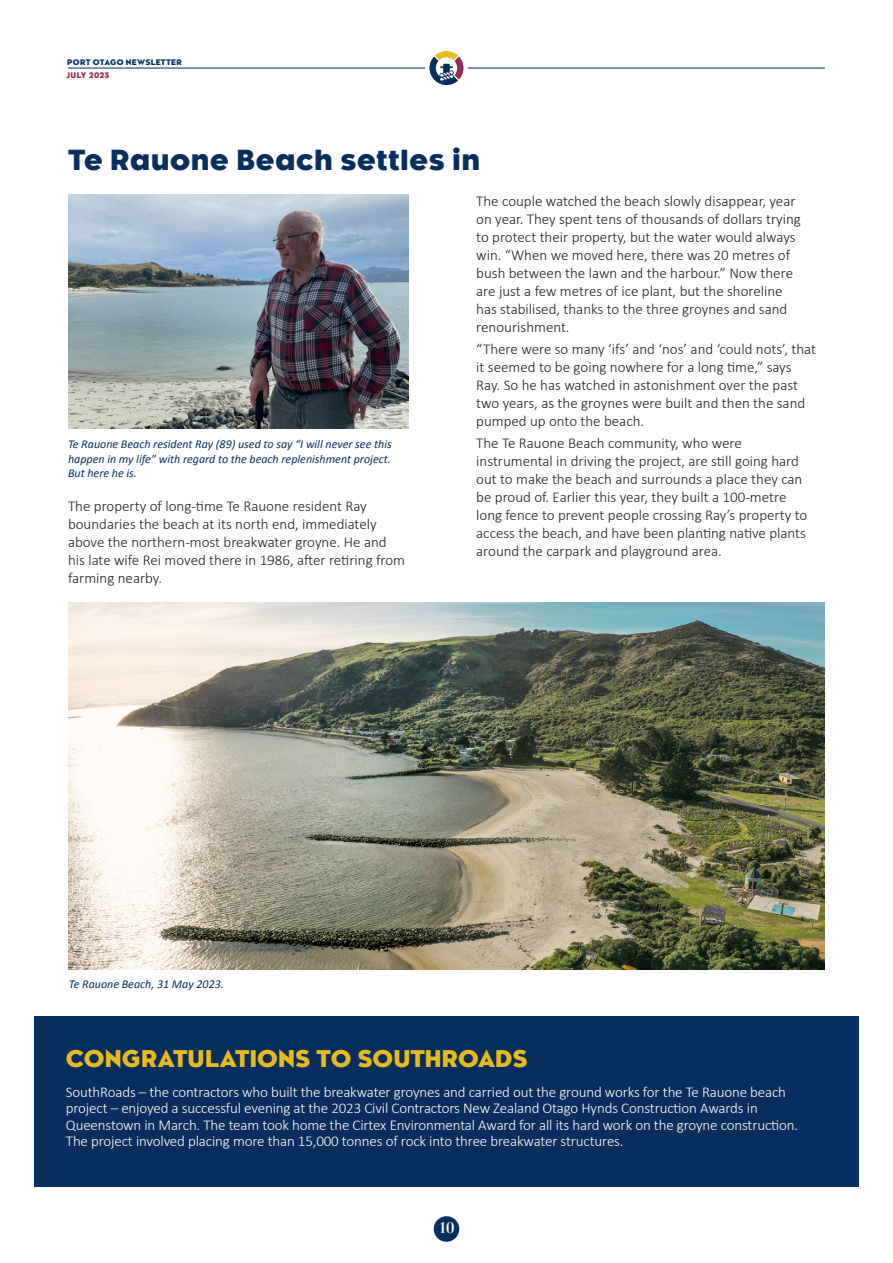
<style>
.page{position:relative;width:893px;height:1263px;background:#fff}
.page>*{position:absolute;margin:0;border:0;box-sizing:border-box;transform-origin:0 0}
.t1{font:800 27px "Kessel 105";letter-spacing:.01em;color:#082e5e}
.t2{font:800 22.5px "Kessel 105";letter-spacing:-.005em;color:#e8ba20}
.Body_Copy{font:300 15px/18px "Calibri";color:#231f20}
.Body_Copy-2{font:300 15px/16.5px "Calibri";letter-spacing:-.01em;color:#fff}
.t3{font:700 15px "Didot";color:#fff}
.Body_Copy-3{font:italic 12px/14.4px "Calibri";color:#082e5e;text-align:justify}
.t4{font:800 7.5px "Kessel 105";letter-spacing:.035em;color:#082e5e}
.t5{font:800 7.5px "Kessel 105";letter-spacing:.035em;color:#942d53}
</style>
<div class="page">
<div style="left:434px;top:1216px;width:25px;height:26px;background:#082e5e;border-radius:50%"></div>
<hr style="left:68px;top:68px;width:357px;height:1px;background:#082e5e">
<svg style="left:429px;top:51px;width:34px;height:34px"></svg>
<hr style="left:468px;top:68px;width:357px;height:1px;background:#082e5e">
<div style="left:34px;top:1016px;width:825px;height:170px;background:#082e5e"></div>
<img style="left:69px;top:195px;width:339px;height:233px">
<img style="left:69px;top:602px;width:756px;height:367px">
<p class="t4" style="left:67px;top:58px;width:116px">PORT OTAGO NEWSLETTER</p>
<p class="t5" style="left:66px;top:71px;width:45px">JULY 2023</p>
<p class="t1" style="left:68px;top:144px;width:414px">Te Rauone Beach settles in</p>
<p class="Body_Copy-3" style="left:68px;top:437px;width:325px">Te Rauone Beach resident Ray (89) used to say “I will never see this happen in my life” with regard to the beach replenishment project.<br>But here he is.</p>
<p class="Body_Copy" style="left:68px;top:496px;width:339px">The property of long-time Te Rauone resident Ray boundaries the beach at its north end, immediately above the northern-most breakwater groyne. He and his late wife Rei moved there in 1986, after retiring from farming nearby.</p>
<p class="Body_Copy" style="left:476px;top:191px;width:326px">The couple watched the beach slowly disappear, year on year. They spent tens of thousands of dollars trying to protect their property, but the water would always win. “When we moved here, there was 20 metres of bush between the lawn and the harbour.” Now there are just a few metres of ice plant, but the shoreline has stabilised, thanks to the three groynes and sand renourishment.</p>
<p class="Body_Copy" style="left:476px;top:339px;width:341px">“There were so many ‘ifs’ and ‘nos’ and ‘could nots’, that it seemed to be going nowhere for a long time,” says Ray. So he has watched in astonishment over the past two years, as the groynes were built and then the sand pumped up onto the beach.</p>
<p class="Body_Copy" style="left:476px;top:434px;width:332px">The Te Rauone Beach community, who were instrumental in driving the project, are still going hard out to make the beach and surrounds a place they can be proud of. Earlier this year, they built a 100-metre long fence to prevent people crossing Ray’s property to access the beach, and have been planting native plants around the carpark and playground area.</p>
<p class="Body_Copy-3" style="left:69px;top:977px;width:156px">Te Rauone Beach, 31 May 2023.</p>
<p class="t2" style="left:66px;top:1045px;width:463px">CONGRATULATIONS TO SOUTHROADS</p>
<p class="Body_Copy-2" style="left:66px;top:1083px;width:734px">SouthRoads – the contractors who built the breakwater groynes and carried out the ground works for the Te Rauone beach project – enjoyed a successful evening at the 2023 Civil Contractors New Zealand Otago Hynds Construction Awards in Queenstown in March. The team took home the Cirtex Environmental Award for all its hard work on the groyne construction.<br>The project involved placing more than 15,000 tonnes of rock into three breakwater structures.</p>
<p class="t3" style="left:438px;top:1218px;width:18px">10</p>
</div>
